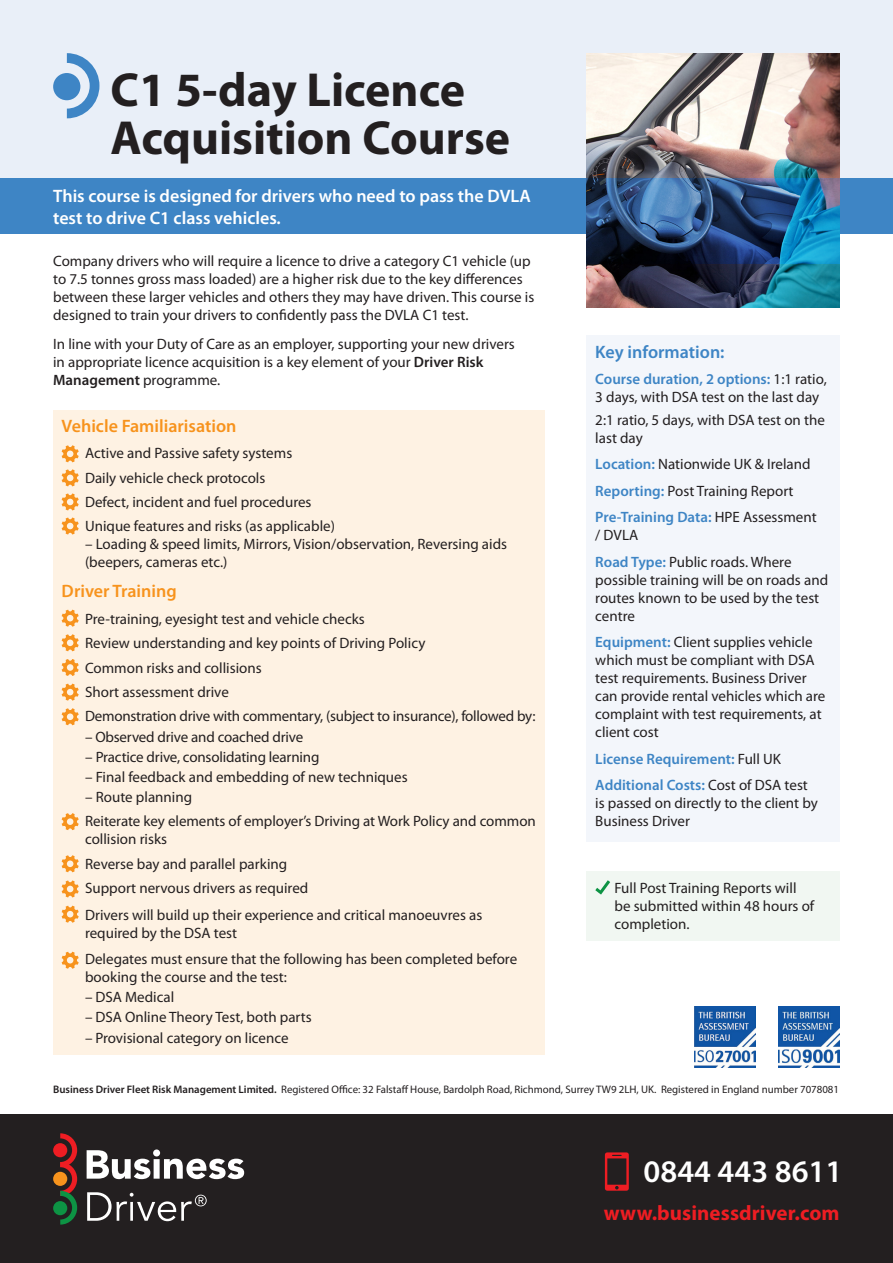
<style>
.page{position:relative;width:893px;height:1263px;background:#fff}
.page>*{position:absolute;margin:0;border:0;box-sizing:border-box;transform-origin:0 0}
.t1{font:700 48px/48px "Myriad Pro";color:#231f20}
.t2{font:600 31.5px "Myriad Pro";color:#fff}
.t3{font:700 21px "Myriad Pro";letter-spacing:.005em;color:#ee1d23}
.t4{font:600 18px/21.6px "Myriad Pro";color:#fff}
.t5{font:600 18px "Myriad Pro";color:#f7931d}
.t6{font:600 18px "Myriad Pro";color:#3e85c5}
.t7{font:15px/18px "Myriad Pro";color:#231f20}
.t8{font:600 15px/26.5px "Myriad Pro";color:#3e85c5}
.t9{font:10.8px "Myriad Pro";color:#231f20}
.s1{font-weight:600}
.s2{font-weight:600;color:#3e85c5}
.s3{font-weight:400;color:#231f20}
</style>
<div class="page">
<div style="left:0;top:0;width:893px;height:191px;background:#e9eff8"></div>
<div style="left:587px;top:336px;width:253px;height:506px;background:#f3f6fb"></div>
<div style="left:0;top:1114px;width:893px;height:149px;background:#231f20"></div>
<svg style="left:60px;top:1133px;width:17px;height:91px"></svg>
<svg style="left:87px;top:1149px;width:157px;height:30px"></svg>
<div style="left:53px;top:1143px;width:14px;height:14px;background:#ee1d23;border-radius:50%"></div>
<div style="left:53px;top:1172px;width:14px;height:14px;background:#f7931d;border-radius:50%"></div>
<div style="left:53px;top:1201px;width:14px;height:14px;background:#0d9344;border-radius:50%"></div>
<svg style="left:87px;top:1192px;width:120px;height:29px"></svg>
<div style="left:0;top:179px;width:893px;height:55px;background:#3e85c5"></div>
<svg style="left:67px;top:53px;width:32px;height:65px"></svg>
<div style="left:53px;top:73px;width:27px;height:27px;background:#3e85c5;border-radius:50%"></div>
<div style="left:53px;top:411px;width:491px;height:644px;background:#fef2e3"></div>
<svg style="left:62px;top:445px;width:17px;height:17px"></svg>
<svg style="left:62px;top:469px;width:17px;height:17px"></svg>
<svg style="left:62px;top:493px;width:17px;height:17px"></svg>
<svg style="left:62px;top:517px;width:17px;height:17px"></svg>
<svg style="left:62px;top:610px;width:17px;height:17px"></svg>
<svg style="left:62px;top:634px;width:17px;height:17px"></svg>
<svg style="left:62px;top:659px;width:17px;height:17px"></svg>
<svg style="left:62px;top:684px;width:17px;height:17px"></svg>
<svg style="left:62px;top:708px;width:17px;height:17px"></svg>
<svg style="left:62px;top:813px;width:17px;height:17px"></svg>
<svg style="left:62px;top:855px;width:17px;height:17px"></svg>
<svg style="left:62px;top:880px;width:17px;height:17px"></svg>
<svg style="left:62px;top:906px;width:17px;height:17px"></svg>
<svg style="left:62px;top:952px;width:17px;height:17px"></svg>
<img style="left:779px;top:1006px;width:61px;height:61px">
<img style="left:694px;top:1006px;width:61px;height:61px">
<div style="left:587px;top:872px;width:253px;height:69px;background:#f1f7f2"></div>
<svg style="left:595px;top:880px;width:15px;height:14px"></svg>
<svg style="left:605px;top:1152px;width:24px;height:39px"></svg>
<img style="left:587px;top:54px;width:253px;height:253px">
<svg style="left:587px;top:179px;width:253px;height:85px"></svg>
<h1 class="t1" style="left:111px;top:64px;width:401px">C1 5-day Licence<br>Acquisition Course</h1>
<p class="t4" style="left:53px;top:185px;width:479px">This course is designed for drivers who need to pass the DVLA test to drive C1 class vehicles.</p>
<p class="t7" style="left:53px;top:252px;width:483px">Company drivers who will require a licence to drive a category C1 vehicle (up to 7.5 tonnes gross mass loaded) are a higher risk due to the key differences between these larger vehicles and others they may have driven. This course is designed to train your drivers to confidently pass the DVLA C1 test.</p>
<p class="t7" style="left:53px;top:335px;width:463px">In line with your Duty of Care as an employer, supporting your new drivers in appropriate licence acquisition is a key element of your <span class="s1">Driver Risk<br>Management</span> programme.</p>
<p class="t6" style="left:595px;top:340px;width:131px">Key information:</p>
<p class="t7" style="left:595px;top:370px;width:233px"><span class="s2">Course duration, 2 options:</span> 1:1 ratio,<br>3 days, with DSA test on the last day</p>
<p class="t7" style="left:595px;top:410px;width:231px">2:1 ratio, 5 days, with DSA test on the last day</p>
<p class="t7" style="left:595px;top:451px;width:223px;line-height:26.5px"><span class="s2">Location:</span> Nationwide UK &amp; Ireland<br><span class="s2">Reporting:</span> Post Training Report<br><span class="s2">Pre-Training Data:</span> HPE Assessment</p>
<p class="t7" style="left:595px;top:522px;width:198px;line-height:26.5px">/ DVLA<br><span class="s2">Road Type:</span> Public roads. Where</p>
<p class="t7" style="left:595px;top:570px;width:234px">possible training will be on roads and routes known to be used by the test centre</p>
<p class="t7" style="left:595px;top:633px;width:232px"><span class="s2">Equipment:</span> Client supplies vehicle which must be compliant with DSA test requirements. Business Driver can provide rental vehicles which are complaint with test requirements, at client cost</p>
<p class="t8" style="left:595px;top:745px;width:214px">License Requirement: <span class="s3">Full UK<br></span>Additional Costs: <span class="s3">Cost of DSA test</span></p>
<p class="t7" style="left:595px;top:794px;width:224px">is passed on directly to the client by<br>Business Driver</p>
<p class="t5" style="left:62px;top:414px;width:176px">Vehicle Familiarisation</p>
<p class="t7" style="left:85px;top:441px;width:251px;line-height:24.3px">Active and Passive safety systems<br>Daily vehicle check protocols<br>Defect, incident and fuel procedures Unique features and risks (as applicable)</p>
<p class="t7" style="left:85px;top:535px;width:424px">– Loading &amp; speed limits, Mirrors, Vision/observation, Reversing aids (beepers, cameras etc.)</p>
<p class="t5" style="left:62px;top:580px;width:117px">Driver Training</p>
<p class="t7" style="left:85px;top:606px;width:452px;line-height:24.3px">Pre-training, eyesight test and vehicle checks<br>Review understanding and key points of Driving Policy<br>Common risks and collisions<br>Short assessment drive<br>Demonstration drive with commentary, (subject to insurance), followed by:</p>
<p class="t7" style="left:85px;top:727px;width:220px">– Observed drive and coached drive</p>
<p class="t7" style="left:85px;top:747px;width:236px">– Practice drive, consolidating learning</p>
<p class="t7" style="left:85px;top:767px;width:324px">– Final feedback and embedding of new techniques</p>
<p class="t7" style="left:85px;top:784px;width:452px;line-height:24.3px">– Route planning<br>Reiterate key elements of employer’s Driving at Work Policy and common</p>
<p class="t7" style="left:85px;top:827px;width:225px;line-height:24.5px">collision risks<br>Reverse bay and parallel parking<br>Support nervous drivers as required</p>
<p class="t7" style="left:85px;top:905px;width:399px">Drivers will build up their experience and critical manoeuvres as required by the DSA test</p>
<p class="t7" style="left:85px;top:950px;width:434px">Delegates must ensure that the following has been completed before booking the course and the test:</p>
<p class="t7" style="left:85px;top:988px;width:91px">– DSA Medical</p>
<p class="t7" style="left:85px;top:1008px;width:228px">– DSA Online Theory Test, both parts</p>
<p class="t7" style="left:85px;top:1028px;width:205px">– Provisional category on licence</p>
<p class="t7" style="left:614px;top:879px;width:201px">Full Post Training Reports will be submitted within 48 hours of completion.</p>
<p class="t9" style="left:53px;top:1082px;width:787px"><span class="s1">Business Driver Fleet Risk Management Limited.</span> Registered Office: 32 Falstaff House, Bardolph Road, Richmond, Surrey TW9 2LH, UK. Registered in England number 7078081</p>
<h2 class="t2" style="left:644px;top:1151px;width:200px">0844 443 8611</h2>
<h3 class="t3" style="left:604px;top:1200px;width:237px">www.businessdriver.com</h3>
</div>
